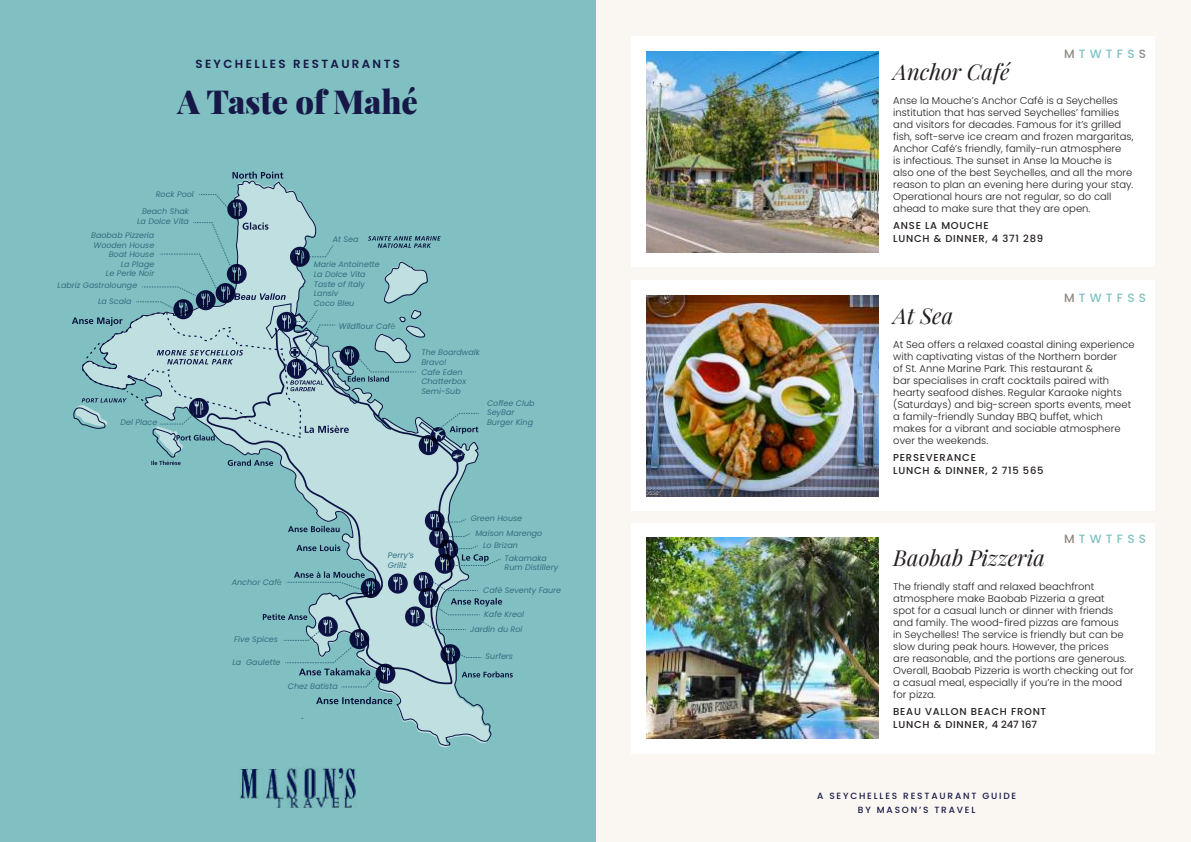
<style>
.page{position:relative;width:1191px;height:842px;background:#faf6f1}
.page>*{position:absolute;margin:0;border:0;box-sizing:border-box;transform-origin:0 0}
.t1{font:32.4px "Playfair Display";color:#161947}
.t2{font:italic 22px "Playfair Display";color:#241f1f}
.t3{font:500 12px "Poppins";letter-spacing:.35em;color:#81c0c2}
.t4{font:600 11.8px "Poppins";letter-spacing:.2em;color:#161947}
.t5{font:300 10px/12px "Poppins";color:#241f1f}
.t6{font:500 10px/13px "Poppins";letter-spacing:.075em;color:#241f1f}
.t7{font:500 9px/14px "Poppins";letter-spacing:.2em;color:#161947;text-align:center}
.t8{font:italic 8px/9.6px "Poppins";color:#316e82}
.s1{font-weight:300;font-style:normal}
.s2{color:#8f8882}
</style>
<div class="page">
<div style="left:0;top:0;width:595px;height:842px;background:#81c0c2"></div>
<svg style="left:237px;top:173px;width:255px;height:572px"></svg>
<svg style="left:237px;top:466px;width:225px;height:219px"></svg>
<svg style="left:232px;top:171px;width:51px;height:8px"></svg>
<svg style="left:316px;top:697px;width:76px;height:7px"></svg>
<img style="left:238px;top:767px;width:119px;height:41px">
<div style="left:631px;top:36px;width:524px;height:231px;background:#fff"></div>
<div style="left:631px;top:280px;width:524px;height:231px;background:#fff"></div>
<div style="left:631px;top:523px;width:524px;height:230px;background:#fff"></div>
<img style="left:646px;top:537px;width:232px;height:201px">
<svg style="left:263px;top:511px;width:250px;height:177px"></svg>
<img style="left:646px;top:51px;width:232px;height:201px">
<img style="left:646px;top:295px;width:232px;height:201px">
<svg style="left:72px;top:194px;width:407px;height:272px"></svg>
<p class="t4" style="left:195px;top:57px;width:206px">SEYCHELLES RESTAURANTS</p>
<h1 class="t1" style="left:178px;top:77px;width:242px">A Taste of Mahé</h1>
<p class="t8" style="left:156px;top:190px;width:40px">Rock Pool</p>
<p class="t8" style="left:137px;top:207px;width:53px;text-align:right">Beach Shak<br>La Dolce Vita</p>
<p class="t8" style="left:91px;top:230px;width:65px;text-align:right">Baobab Pizzeria<br>Wooden House<br>Boat House<br>La Plage<br>Le Perle Noir</p>
<p class="t8" style="left:58px;top:280px;width:81px">Labriz Gastrolounge</p>
<p class="t8" style="left:98px;top:296px;width:35px">La Scala</p>
<p class="t8" style="left:120px;top:417px;width:38px">Del Place</p>
<p class="t8" style="left:333px;top:235px;width:27px">At Sea</p>
<p class="t8" style="left:314px;top:260px;width:67px">Marie Antoinette<br>La Dolce Vita<br>Taste of Italy<br>Lansiv<br>Coco Bleu</p>
<p class="t8" style="left:339px;top:321px;width:58px">Wildflour Caf<span class="s1">é</span></p>
<p class="t8" style="left:421px;top:348px;width:60px">The Boardwalk<br>Bravo!<br>Cafe Eden<br>Chatterbox<br>Semi-Sub</p>
<p class="t8" style="left:487px;top:398px;width:49px">Coffee Club<br>SeyBar<br>Burger King</p>
<p class="t8" style="left:471px;top:514px;width:53px">Green House</p>
<p class="t8" style="left:232px;top:577px;width:52px">Anchor Caf<span class="s1">é</span></p>
<p class="t8" style="left:234px;top:635px;width:45px">Five Spices</p>
<p class="t8" style="left:232px;top:657px;width:50px">La Gaulette</p>
<p class="t8" style="left:288px;top:681px;width:51px">Chez Batista</p>
<p class="t8" style="left:388px;top:551px;width:27px">Perry’s<br>Grillz</p>
<p class="t8" style="left:483px;top:527px;width:61px;line-height:12.1px;text-indent:-8px">Maison Marengo<br>Lo Brizan</p>
<p class="t8" style="left:504px;top:553px;width:55px">Takamaka<br>Rum Distillery</p>
<p class="t8" style="left:483px;top:585px;width:80px">Café Seventy Faure</p>
<p class="t8" style="left:470px;top:625px;width:54px">Jardin du Roi</p>
<p class="t8" style="left:485px;top:651px;width:29px">Surfers</p>
<p class="t8" style="left:484px;top:609px;width:42px">Kafe Kreol</p>
<p class="t3" style="left:1064px;top:47px;width:83px"><span class="s2">M</span>TWTFS<span class="s2">S</span></p>
<h2 class="t2" style="left:893px;top:55px;width:118px">Anchor Café</h2>
<p class="t5" style="left:893px;top:95px;width:242px">Anse la Mouche’s Anchor Café is a Seychelles institution that has served Seychelles’ families and visitors for decades. Famous for it’s grilled fish, soft-serve ice cream and frozen margaritas, Anchor Café’s friendly, family-run atmosphere<br>is infectious. The sunset in Anse la Mouche is also one of the best Seychelles, and all the more reason to plan an evening here during your stay.<br>Operational hours are not regular, so do call ahead to make sure that they are open.</p>
<p class="t6" style="left:893px;top:219px;width:151px">ANSE LA MOUCHE<br>LUNCH &amp; DINNER, 4 371 289</p>
<p class="t3" style="left:1064px;top:291px;width:83px"><span class="s2">M</span>TWTFSS</p>
<h2 class="t2" style="left:893px;top:299px;width:61px">At Sea</h2>
<p class="t5" style="left:893px;top:339px;width:243px">At Sea offers a relaxed coastal dining experience with captivating vistas of the Northern border<br>of St. Anne Marine Park. This restaurant &amp;<br>bar specialises in craft cocktails paired with hearty seafood dishes. Regular Karaoke nights (Saturdays) and big-screen sports events, meet a family-friendly Sunday BBQ buffet, which makes for a vibrant and sociable atmosphere over the weekends.</p>
<p class="t6" style="left:893px;top:451px;width:152px">PERSEVERANCE<br>LUNCH &amp; DINNER, 2 715 565</p>
<p class="t3" style="left:1064px;top:532px;width:83px"><span class="s2">M</span>TWTFSS</p>
<h2 class="t2" style="left:893px;top:541px;width:153px">Baobab Pizzeria</h2>
<p class="t5" style="left:893px;top:581px;width:242px">The friendly staff and relaxed beachfront atmosphere make Baobab Pizzeria a great<br>spot for a casual lunch or dinner with friends and family. The wood-fired pizzas are famous<br>in Seychelles! The service is friendly but can be slow during peak hours. However, the prices<br>are reasonable, and the portions are generous.<br>Overall, Baobab Pizzeria is worth checking out for a casual meal, especially if you’re in the mood for pizza.</p>
<p class="t6" style="left:893px;top:705px;width:154px">BEAU VALLON BEACH FRONT<br>LUNCH &amp; DINNER, 4 247 167</p>
<p class="t7" style="left:817px;top:789px;width:201px">A SEYCHELLES RESTAURANT GUIDE<br>BY MASON’S TRAVEL</p>
</div>
